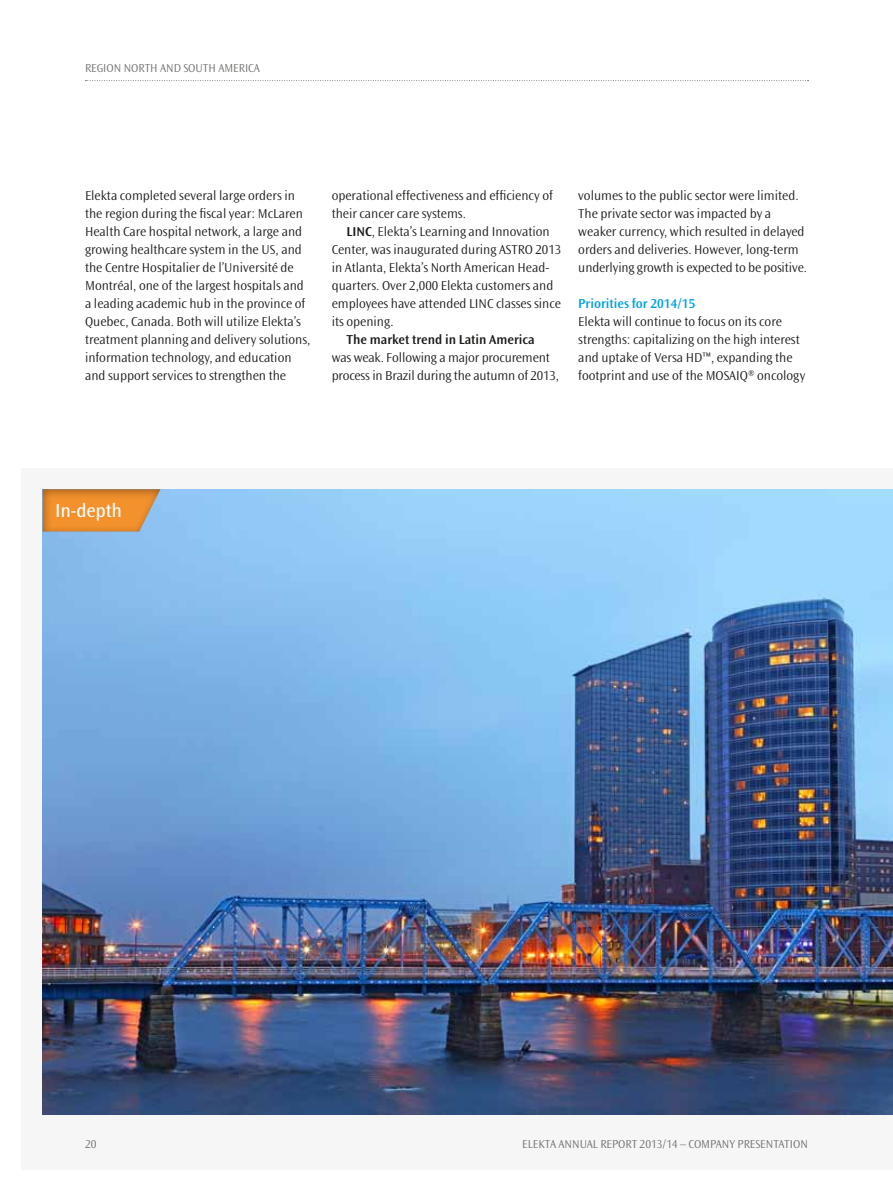
<style>
.page{position:relative;width:893px;height:1191px;background:#fff}
.page>*{position:absolute;margin:0;border:0;box-sizing:border-box;transform-origin:0 0}
.t1{font:19.5px "Ocean Sans Std";letter-spacing:-.01em;color:#fff}
.t2{font:300 13.5px/18px "Ocean Sans Std";color:#1c1b1a}
.t3{font:600 13.5px "Ocean Sans Std";color:#1c1b1a}
.t4{font:600 13.5px "Ocean Sans Std";color:#00a3e2}
.t5{font:300 12px "Ocean Sans Std";color:#70706f}
.s1{font-weight:600}
</style>
<div class="page">
<div style="left:21px;top:468px;width:872px;height:701px;background:#f6f6f6"></div>
<img style="left:43px;top:489px;width:850px;height:625px">
<div style="left:42px;top:486px;width:120px;height:46px;background:#1c1b1a;opacity:.45"></div>
<svg style="left:85px;top:80px;width:723px;height:1px"></svg>
<p class="t5" style="left:85px;top:61px;width:54px">Region North</p>
<p class="t5" style="left:160px;top:61px;width:8px">and</p>
<p class="t5" style="left:183px;top:61px;width:13px">South</p>
<p class="t5" style="left:218px;top:61px;width:37px">America</p>
<p class="t2" style="left:85px;top:187px;width:227px">Elekta completed several large orders in the region during the fiscal year: McLaren Health Care hospital network, a large and growing healthcare system in the US, and the Centre Hospitalier de l’Université de Montréal, one of the largest hospitals and a leading academic hub in the province of Quebec, Canada. Both will utilize Elekta’s treatment planning and delivery solutions, information technology, and education and support services to strengthen the</p>
<p class="t2" style="left:332px;top:187px;width:223px">operational effectiveness and efficiency of their cancer care systems.</p>
<p class="t2" style="left:332px;top:223px;width:231px;text-indent:15px"><span class="s1">LI NC</span>, Elekta’s Learning and I nnovation Center, was inaugurated during ASTRO 2013 in Atlanta, Elekta’s North American Head&shy;quarters. Over 2,000 Elekta customers and employees have attended LI NC classes since its opening.</p>
<p class="t3" style="left:347px;top:332px;width:190px">The market trend in Latin America</p>
<p class="t2" style="left:332px;top:349px;width:229px">was weak. Following a major procurement process in Brazil during the autumn of 2013,</p>
<p class="t2" style="left:578px;top:187px;width:230px">volumes to the public sector were limited.<br>The private sector was impacted by a weaker currency, which resulted in delayed orders and deliveries. However, long-term underlying growth is expected to be positive.</p>
<p class="t4" style="left:578px;top:296px;width:119px">Priorities for 2014/15</p>
<p class="t2" style="left:578px;top:313px;width:228px">Elekta will continue to focus on its core strengths: capitalizing on the high interest and uptake of Versa HD™, expanding the footprint and use of the MOSAI Q® oncology</p>
<h1 class="t1" style="left:55px;top:499px;width:68px">In-depth</h1>
<p class="t5" style="left:85px;top:1137px;width:13px">20</p>
<p class="t5" style="left:522px;top:1137px;width:12px">Elekta</p>
<p class="t5" style="left:558px;top:1137px;width:14px">Annual</p>
<p class="t5" style="left:600px;top:1137px;width:14px">Report</p>
<p class="t5" style="left:640px;top:1137px;width:63px">2013/14 – Compan</p>
<p class="t5" style="left:729px;top:1137px;width:15px">y presentat</p>
<p class="t5" style="left:790px;top:1137px;width:11px">ion</p>
</div>
